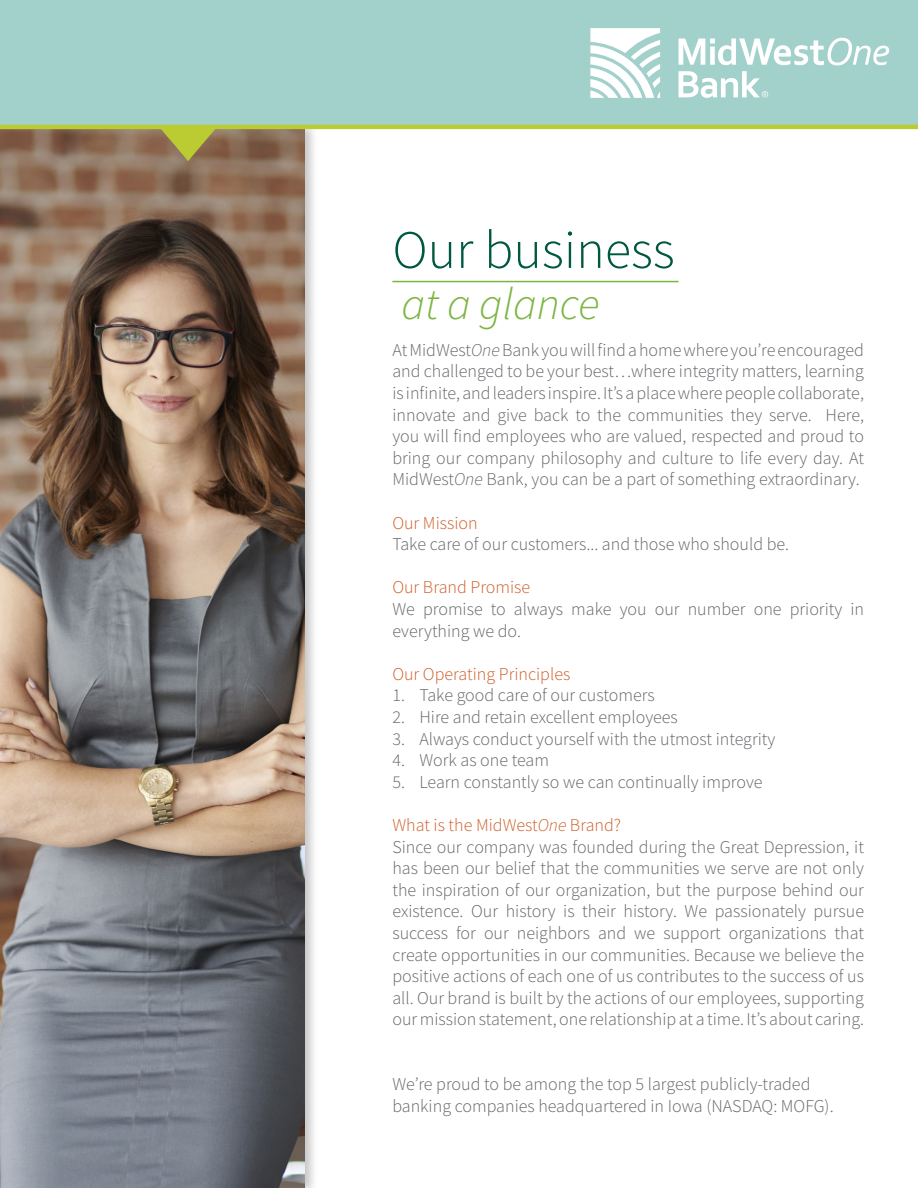
<style>
.page{position:relative;width:918px;height:1188px;background:#fff}
.page>*{position:absolute;margin:0;border:0;box-sizing:border-box;transform-origin:0 0}
.t1{font:300 54px "Source Sans Pro";color:#005840}
.t2{font:italic 300 45px "Source Sans Pro";color:#7cb542}
.t3{font:300 18px/21.6px "Source Sans Pro";color:#64656a;text-align:justify}
.t4{font:300 18px "Source Sans Pro";color:#cd5e27}
.s1{font-style:italic}
</style>
<div class="page">
<div style="left:0;top:121px;width:318px;height:1067px;background:#231f20;opacity:.25"></div>
<img style="left:0;top:129px;width:304px;height:1059px">
<div style="left:0;top:0;width:918px;height:126px;background:#a2d1cb"></div>
<svg style="left:157px;top:129px;width:62px;height:33px;background:#a09546"></svg>
<hr style="left:392px;top:281px;width:287px;height:1px;background:#7cb542">
<svg style="left:590px;top:28px;width:70px;height:70px"></svg>
<svg style="left:679px;top:38px;width:210px;height:27px"></svg>
<svg style="left:679px;top:71px;width:89px;height:27px"></svg>
<hr style="left:0;top:125px;width:918px;height:4px;background:#bbcb32">
<p class="t1" style="left:392px;top:217px;width:284px">Our business</p>
<p class="t2" style="left:401px;top:277px;width:200px">at a glance</p>
<p class="t3" style="left:392px;top:339px;width:473px">At MidWest<span class="s1">One</span> Bank you will find a home where you’re encouraged and challenged to be your best…where integrity matters, learning is infinite, and leaders inspire. It’s a place where people collaborate, innovate and give back to the communities they serve. Here, you will find employees who are valued, respected and proud to bring our company philosophy and culture to life every day. At MidWest<span class="s1">One</span> Bank, you can be a part of something extraordinary.</p>
<p class="t4" style="left:392px;top:512px;width:87px">Our Mission</p>
<p class="t3" style="left:392px;top:533px;width:398px">Take care of our customers... and those who should be.</p>
<p class="t4" style="left:392px;top:576px;width:139px">Our Brand Promise</p>
<p class="t3" style="left:392px;top:598px;width:473px">We promise to always make you our number one priority in everything we do.</p>
<p class="t4" style="left:392px;top:663px;width:179px">Our Operating Principles</p>
<p class="t3" style="left:392px;top:685px;width:264px">1. Take good care of our customers</p>
<p class="t3" style="left:392px;top:706px;width:287px">2. Hire and retain excellent employees</p>
<p class="t3" style="left:392px;top:728px;width:384px">3. Always conduct yourself with the utmost integrity</p>
<p class="t3" style="left:392px;top:749px;width:158px">4. Work as one team</p>
<p class="t3" style="left:392px;top:771px;width:372px">5. Learn constantly so we can continually improve</p>
<p class="t4" style="left:392px;top:814px;width:230px">What is the MidWest<span class="s1">One</span> Brand?</p>
<p class="t3" style="left:392px;top:836px;width:473px">Since our company was founded during the Great Depression, it has been our belief that the communities we serve are not only the inspiration of our organization, but the purpose behind our existence. Our history is their history. We passionately pursue success for our neighbors and we support organizations that create opportunities in our communities. Because we believe the positive actions of each one of us contributes to the success of us all. Our brand is built by the actions of our employees, supporting our mission statement, one relationship at a time. It’s about caring.</p>
<p class="t3" style="left:392px;top:1073px;width:443px">We’re proud to be among the top 5 largest publicly-traded banking companies headquartered in Iowa (NASDAQ: MOFG).</p>
</div>
